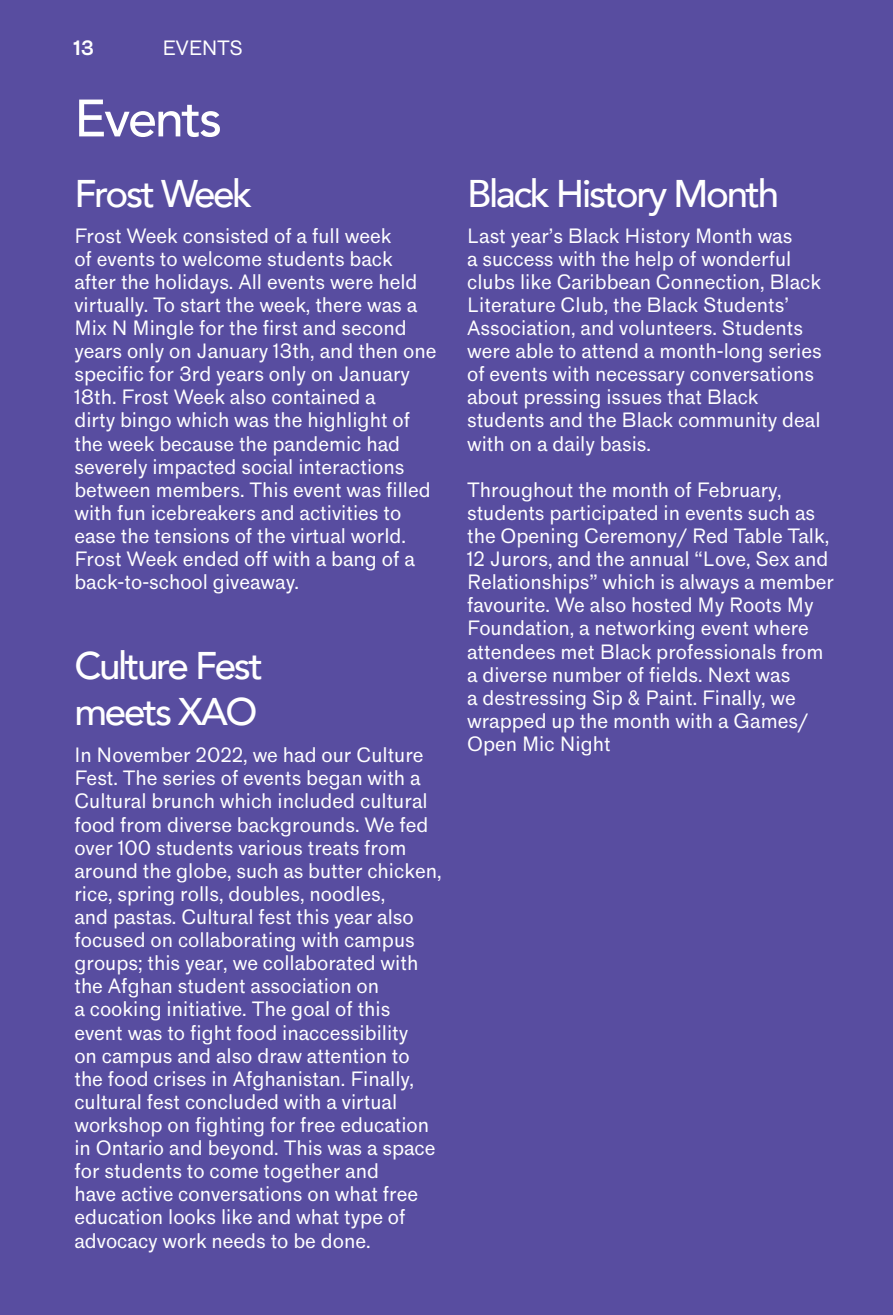
<style>
.page{position:relative;width:893px;height:1315px;background:#584da0}
.page>*{position:absolute;margin:0;border:0;box-sizing:border-box;transform-origin:0 0}
.t1{font:500 51.98px "Avenir";letter-spacing:-.04em;color:#fff}
.t2{font:500 38.5px/46.2px "Avenir";letter-spacing:-.06em;color:#fff}
.t3{font:19.25px/23.1px "Standard";color:#fff}
.t4{font:700 19.25px "Standard";color:#fff}
</style>
<div class="page">
<p class="t4" style="left:73px;top:36px;width:22px">13</p>
<p class="t3" style="left:162px;top:36px;width:82px">EVENTS</p>
<h1 class="t1" style="left:74px;top:73px;width:149px">Events</h1>
<h2 class="t2" style="left:74px;top:169px;width:179px">Frost Week</h2>
<h2 class="t2" style="left:467px;top:169px;width:314px">Black History Month</h2>
<p class="t3" style="left:74px;top:224px;width:363px">Frost Week consisted of a full week<br>of events to welcome students back after the holidays. All events were held virtually. To start the week, there was a Mix N Mingle for the first and second years only on January 13th, and then one specific for 3rd years only on January 18th. Frost Week also contained a<br>dirty bingo which was the highlight of the week because the pandemic had severely impacted social interactions between members. This event was filled with fun icebreakers and activities to ease the tensions of the virtual world.<br>Frost Week ended off with a bang of a back-to-school giveaway.</p>
<p class="t3" style="left:467px;top:224px;width:356px">Last year’s Black History Month was<br>a success with the help of wonderful clubs like Caribbean Connection, Black Literature Club, the Black Students’ Association, and volunteers. Students were able to attend a month-long series of events with necessary conversations about pressing issues that Black students and the Black community deal with on a daily basis.</p>
<p class="t3" style="left:467px;top:478px;width:369px">Throughout the month of February, students participated in events such as the Opening Ceremony/ Red Table Talk, 12 Jurors, and the annual “Love, Sex and Relationships” which is always a member favourite. We also hosted My Roots My Foundation, a networking event where attendees met Black professionals from a diverse number of fields. Next was<br>a destressing Sip &amp; Paint. Finally, we wrapped up the month with a Games/ Open Mic Night</p>
<h2 class="t2" style="left:74px;top:640px;width:190px">Culture Fest meets XAO</h2>
<p class="t3" style="left:74px;top:744px;width:369px">In November 2022, we had our Culture Fest. The series of events began with a Cultural brunch which included cultural food from diverse backgrounds. We fed over 100 students various treats from around the globe, such as butter chicken, rice, spring rolls, doubles, noodles,<br>and pastas. Cultural fest this year also focused on collaborating with campus groups; this year, we collaborated with the Afghan student association on<br>a cooking initiative. The goal of this event was to fight food inaccessibility<br>on campus and also draw attention to the food crises in Afghanistan. Finally, cultural fest concluded with a virtual workshop on fighting for free education in Ontario and beyond. This was a space for students to come together and<br>have active conversations on what free education looks like and what type of advocacy work needs to be done.</p>
</div>
